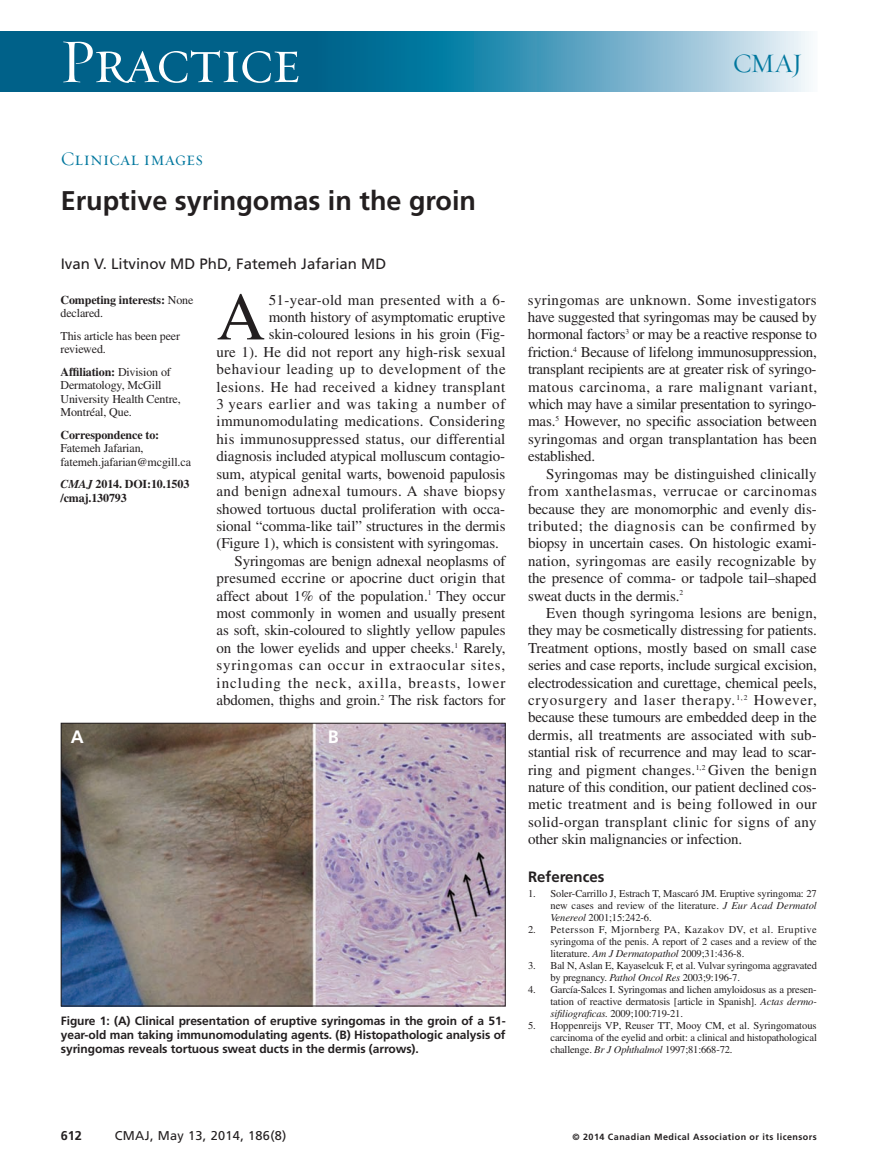
<style>
.page{position:relative;width:878px;height:1175px;background:#fff}
.page>*{position:absolute;margin:0;border:0;box-sizing:border-box;transform-origin:0 0}
.t1{font:67.5px "Times LT Std";color:#231f20}
.t2{font:63px "Requiem Display HTF Small Caps";letter-spacing:-.03em;color:#fff}
.t3{font:700 27px "Frutiger LT Std";color:#231f20}
.t4{font:27px "Requiem Display HTF Roman";color:#00779e}
.t5{font:19.5px "Requiem Display HTF Small Caps";color:#00779e}
.t6{font:700 18px "Frutiger";color:#fff}
.t7{font:15px/17.4px "Times LT Std";letter-spacing:-.005em;color:#231f20;text-align:justify}
.t8{font:15px "Times LT Std";letter-spacing:.015em;color:#231f20}
.t9{font:15px "Times LT Std";letter-spacing:.025em;color:#231f20}
.t10{font:15px "Times LT Std";letter-spacing:.055em;color:#231f20}
.t11{font:15px "Times LT Std";letter-spacing:.065em;color:#231f20}
.t12{font:15px "Frutiger LT Std";color:#231f20}
.t13{font:15px "Times LT Std";letter-spacing:.035em;color:#231f20}
.t14{font:15px "Times LT Std";letter-spacing:.02em;color:#231f20}
.t15{font:15px "Times LT Std";letter-spacing:.045em;color:#231f20}
.t16{font:700 15px "Frutiger LT Std";color:#231f20}
.t17{font:12.75px "Frutiger LT Std";letter-spacing:.025em;color:#231f20}
.t18{font:700 12.75px "Frutiger LT Std";color:#231f20}
.t19{font:700 12px/14.2px "Frutiger LT Std";letter-spacing:-.005em;color:#231f20;text-align:justify}
.t20{font:12px/13.5px "Times LT Std";letter-spacing:-.01em;color:#231f20}
.t21{font:700 12px/13.5px "Times LT Std";letter-spacing:-.01em;color:#231f20}
.t22{font:10.5px/12px "Times LT Std";letter-spacing:-.01em;color:#231f20;text-align:justify}
.t23{font:700 9px "Frutiger LT Std";letter-spacing:.05em;color:#231f20}
.s1{font-weight:400}
.s2{font-weight:700}
.s3{font-style:italic}
</style>
<div class="page">
<div style="left:0;top:32px;width:350px;height:60px;background:#006189"></div>
<svg style="left:350px;top:32px;width:459px;height:60px;background:#5fa6c2"></svg>
<img style="left:63px;top:725px;width:440px;height:279px">
<div style="left:61px;top:723px;width:444px;height:283px;border:1px solid #231f20"></div>
<h2 class="t2" style="left:59px;top:23px;width:243px">Practice</h2>
<h3 class="t4" style="left:733px;top:47px;width:71px">CMAJ</h3>
<h3 class="t5" style="left:61px;top:147px;width:144px">Clinical images</h3>
<h3 class="t3" style="left:61px;top:190px;width:417px">Eruptive syringomas in the groin</h3>
<p class="t12" style="left:61px;top:258px;width:327px">Ivan V. Litvinov MD PhD, Fatemeh Jafarian MD</p>
<p class="t21" style="left:60px;top:294px;width:134px">Competing interests: <span class="s1">None declared.</span></p>
<p class="t20" style="left:60px;top:330px;width:121px">This article has been peer reviewed.</p>
<p class="t20" style="left:60px;top:366px;width:122px"><span class="s2">Affiliation:</span> Division of<br>Dermatology, McGill<br>University Health Centre,<br>Montréal, Que.</p>
<p class="t21" style="left:60px;top:429px;width:100px">Correspondence to:</p>
<p class="t20" style="left:60px;top:443px;width:132px">Fatemeh Jafarian, fatemeh.jafarian@mcgill.ca</p>
<p class="t21" style="left:60px;top:479px;width:130px"><span class="s3">CMAJ</span> 2014. DOI:10.1503 /cmaj.130793</p>
<h1 class="t1" style="left:216px;top:293px;width:50px">A</h1>
<p class="t9" style="left:269px;top:294px;width:238px">51-year-old man presented with a 6-</p>
<p class="t7" style="left:269px;top:310px;width:238px">month history of asymptomatic eruptive</p>
<p class="t7" style="left:269px;top:327px;width:238px">skin-coloured lesions in his groin (Fig-</p>
<p class="t7" style="left:216px;top:345px;width:290px">ure 1). He did not report any high-risk sexual</p>
<p class="t13" style="left:216px;top:364px;width:290px">behaviour leading up to development of the</p>
<p class="t9" style="left:216px;top:381px;width:290px">lesions. He had received a kidney transplant</p>
<p class="t15" style="left:216px;top:399px;width:290px">3 years earlier and was taking a number of</p>
<p class="t8" style="left:216px;top:416px;width:290px">immunomodulating medications. Considering</p>
<p class="t8" style="left:216px;top:433px;width:290px">his immunosuppressed status, our differential</p>
<p class="t7" style="left:216px;top:449px;width:290px">diagnosis included atypical molluscum contagio-</p>
<p class="t7" style="left:216px;top:466px;width:290px">sum, atypical genital warts, bowenoid papulosis</p>
<p class="t14" style="left:216px;top:486px;width:290px">and benign adnexal tumours. A shave biopsy</p>
<p class="t7" style="left:216px;top:501px;width:290px">showed tortuous ductal proliferation with occa-</p>
<p class="t7" style="left:216px;top:519px;width:290px">sional “comma-like tail” structures in the dermis</p>
<p class="t7" style="left:216px;top:536px;width:284px">(Figure 1), which is consistent with syringomas.</p>
<p class="t7" style="left:234px;top:553px;width:272px">Syringomas are benign adnexal neoplasms of</p>
<p class="t7" style="left:216px;top:571px;width:290px">presumed eccrine or apocrine duct origin that</p>
<p class="t7" style="left:216px;top:588px;width:290px">affect about 1% of the population.<sup>1</sup> They occur</p>
<p class="t7" style="left:216px;top:606px;width:290px">most commonly in women and usually present</p>
<p class="t7" style="left:216px;top:623px;width:290px">as soft, skin-coloured to slightly yellow papules</p>
<p class="t7" style="left:216px;top:640px;width:290px">on the lower eyelids and upper cheeks.<sup>1</sup> Rarely,</p>
<p class="t10" style="left:216px;top:660px;width:290px">syringomas can occur in extraocular sites,</p>
<p class="t11" style="left:216px;top:677px;width:290px">including the neck, axilla, breasts, lower</p>
<p class="t7" style="left:216px;top:693px;width:290px">abdomen, thighs and groin.<sup>2</sup> The risk factors for</p>
<p class="t6" style="left:71px;top:729px;width:14px">A</p>
<p class="t6" style="left:328px;top:729px;width:12px">B</p>
<p class="t19" style="left:61px;top:1014px;width:446px">Figure 1: (A) Clinical presentation of eruptive syringomas in the groin of a 51- year-old man taking immunomodulating agents. (B) Histopathologic analysis of syringomas reveals tortuous sweat ducts in the dermis (arrows).</p>
<p class="t7" style="left:528px;top:292px;width:290px">syringomas are unknown. Some investigators have suggested that syringomas may be caused by hormonal factors<sup>3</sup> or may be a reactive response to friction.<sup>4</sup> Because of lifelong immunosuppression, transplant recipients are at greater risk of syringo&shy;matous carcinoma, a rare malignant variant, which may have a similar presentation to syringo&shy;mas.<sup>5</sup> However, no specific association between syringomas and organ transplantation has been established.</p>
<p class="t7" style="left:528px;top:466px;width:290px;text-indent:18px">Syringomas may be distinguished clinically from xanthelasmas, verrucae or carcinomas because they are monomorphic and evenly dis&shy;tributed; the diagnosis can be confirmed by biopsy in uncertain cases. On histologic exami&shy;nation, syringomas are easily recognizable by the presence of comma- or tadpole tail–shaped sweat ducts in the dermis.<sup>2</sup></p>
<p class="t7" style="left:528px;top:606px;width:290px;text-indent:18px">Even though syringoma lesions are benign, they may be cosmetically distressing for patients.<br>Treatment options, mostly based on small case series and case reports, include surgical excision, electrodessication and curettage, chemical peels, cryosurgery and laser therapy.<sup>1,2</sup> However, because these tumours are embedded deep in the dermis, all treatments are associated with sub&shy;stantial risk of recurrence and may lead to scar&shy;ring and pigment changes.<sup>1,2</sup> Given the benign nature of this condition, our patient declined cos&shy;metic treatment and is being followed in our solid-organ transplant clinic for signs of any other skin malignancies or infection.</p>
<p class="t16" style="left:528px;top:870px;width:78px">References</p>
<p class="t22" style="left:550px;top:888px;width:268px;text-indent:-23px">1. Soler-Carrillo J, Estrach T, Mascaró JM. Eruptive syringoma: 27 new cases and review of the literature. <span class="s3">J Eur Acad Dermatol Venereol</span> 2001;15:242-6.</p>
<p class="t22" style="left:550px;top:924px;width:268px;text-indent:-23px">2. Petersson F, Mjornberg PA, Kazakov DV, et al. Eruptive syringoma of the penis. A report of 2 cases and a review of the literature. <span class="s3">Am J Dermatopathol</span> 2009;31:436-8.</p>
<p class="t22" style="left:550px;top:960px;width:268px;text-indent:-23px">3. Bal N, Aslan E, Kayaselcuk F, et al. Vulvar syringoma aggravated by pregnancy. <span class="s3">Pathol Oncol Res</span> 2003;9:196-7.</p>
<p class="t22" style="left:550px;top:984px;width:268px;text-indent:-23px">4. García-Salces I. Syringomas and lichen amyloidosus as a presen&shy;tation of reactive dermatosis [article in Spanish]. <span class="s3">Actas dermo&shy;sifiliograficas.</span> 2009;100:719-21.</p>
<p class="t22" style="left:550px;top:1020px;width:268px;text-indent:-23px">5. Hoppenreijs VP, Reuser TT, Mooy CM, et al. Syringomatous carcinoma of the eyelid and orbit: a clinical and histopathological challenge. <span class="s3">Br J Ophthalmol</span> 1997;81:668-72.</p>
<p class="t18" style="left:61px;top:1130px;width:23px">612</p>
<p class="t17" style="left:115px;top:1130px;width:173px">CMAJ, May 13, 2014, 186(8)</p>
<p class="t23" style="left:572px;top:1132px;width:246px">© 2014 Canadian Medical Association or its licensors</p>
</div>
